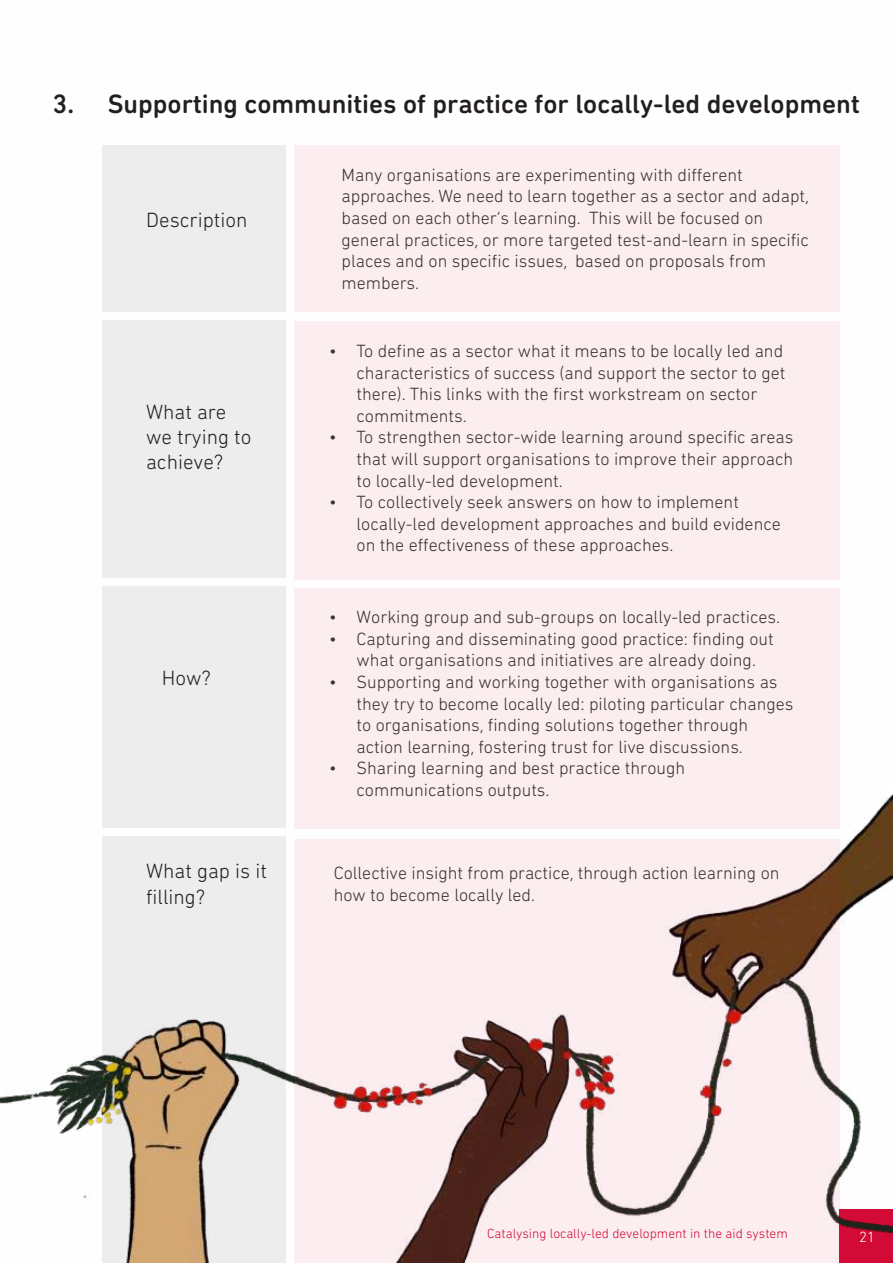
<style>
.page{position:relative;width:893px;height:1263px;background:#fff}
.page>*{position:absolute;margin:0;border:0;box-sizing:border-box;transform-origin:0 0}
.t1{font:500 27px "DIN Next Rounded LT Pro";color:#231f20}
.t2{font:300 21px/25.2px "DIN Next Rounded LT Pro";color:#231f20}
.t3{font:300 18px/21.6px "DIN Next Rounded LT Pro";color:#37322e}
.t4{font:300 15px "DIN Next Rounded LT Pro";color:#fff}
.t5{font:300 13.5px "DIN Next Rounded LT Pro";color:#d30c37}
</style>
<div class="page">
<img style="left:0;top:145px;width:893px;height:1118px">
<div style="left:102px;top:146px;width:184px;height:166px;background:#ededed"></div>
<div style="left:102px;top:320px;width:184px;height:257px;background:#ededed"></div>
<div style="left:102px;top:586px;width:184px;height:242px;background:#ededed"></div>
<svg style="left:102px;top:836px;width:184px;height:427px;background:#dad1c5"></svg>
<div style="left:294px;top:146px;width:546px;height:166px;background:#fbedf0"></div>
<div style="left:294px;top:322px;width:546px;height:258px;background:#fbedf0"></div>
<div style="left:294px;top:588px;width:546px;height:240px;background:#fbedf0"></div>
<svg style="left:294px;top:839px;width:546px;height:424px;background:#dfcdcd"></svg>
<h1 class="t1" style="left:53px;top:88px;width:809px">3. Supporting communities of practice for locally-led development</h1>
<p class="t2" style="left:146px;top:207px;width:103px">Description</p>
<p class="t2" style="left:146px;top:399px;width:107px">What are we trying to achieve?</p>
<p class="t2" style="left:162px;top:665px;width:51px">How?</p>
<p class="t2" style="left:146px;top:858px;width:122px">What gap is it filling?</p>
<p class="t3" style="left:341px;top:164px;width:469px">Many organisations are experimenting with different approaches. We need to learn together as a sector and adapt, based on each other’s learning. This will be focused on general practices, or more targeted test-and-learn in specific places and on specific issues, based on proposals from members.</p>
<p class="t3" style="left:356px;top:340px;width:430px;text-indent:-27px">• To define as a sector what it means to be locally led and characteristics of success (and support the sector to get there). This links with the first workstream on sector commitments.</p>
<p class="t3" style="left:356px;top:426px;width:438px;text-align:justify;text-indent:-27px">• To strengthen sector-wide learning around specific areas that will support organisations to improve their approach to locally-led development.</p>
<p class="t3" style="left:356px;top:491px;width:426px;text-indent:-27px">• To collectively seek answers on how to implement locally-led development approaches and build evidence on the effectiveness of these approaches.</p>
<p class="t3" style="left:329px;top:606px;width:452px">• Working group and sub-groups on locally-led practices.</p>
<p class="t3" style="left:329px;top:628px;width:446px;text-align:center">• Capturing and disseminating good practice: finding out what organisations and initiatives are already doing.</p>
<p class="t3" style="left:356px;top:671px;width:439px;text-indent:-27px">• Supporting and working together with organisations as they try to become locally led: piloting particular changes to organisations, finding solutions together through action learning, fostering trust for live discussions.</p>
<p class="t3" style="left:356px;top:757px;width:330px;text-indent:-27px">• Sharing learning and best practice through communications outputs.</p>
<p class="t3" style="left:334px;top:862px;width:447px">Collective insight from practice, through action learning on how to become locally led.</p>
<p class="t5" style="left:487px;top:1226px;width:302px">Catalysing locally-led development in the aid system</p>
<p class="t4" style="left:859px;top:1229px;width:17px">21</p>
</div>
